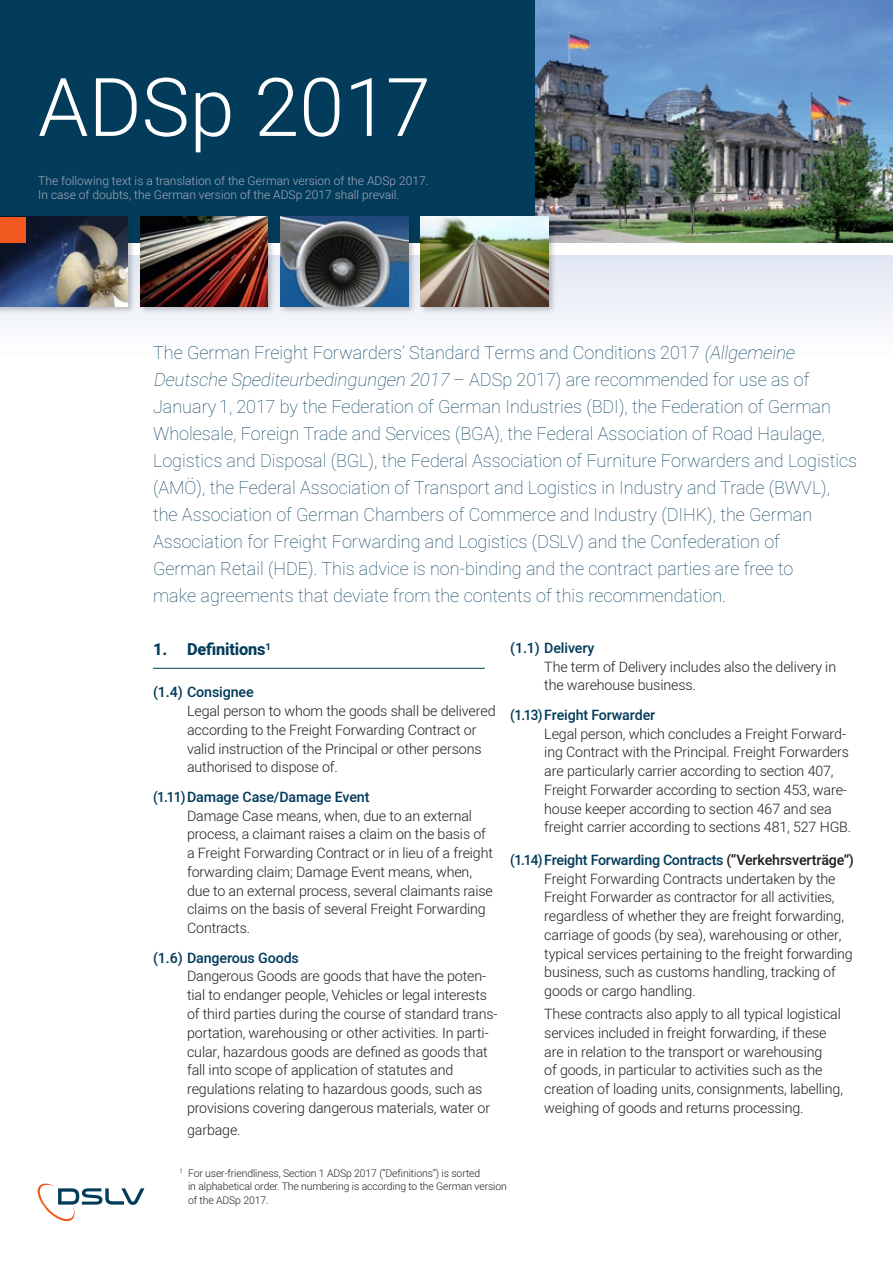
<style>
.page{position:relative;width:893px;height:1263px;background:#fff}
.page>*{position:absolute;margin:0;border:0;box-sizing:border-box;transform-origin:0 0}
.t1{font:300 81px "Heebo";color:#fff}
.t2{font:100 18px/27px "Heebo";color:#033c5b}
.t3{font:800 16.5px "Heebo";letter-spacing:-.01em;color:#033c5b}
.t4{font:300 14.25px/18.8px "Heebo";letter-spacing:-.01em;color:#231f20}
.t5{font:500 14.25px "Heebo";letter-spacing:-.01em;color:#033c5b;scale:.95 1}
.t6{font:500 14.25px "Heebo";letter-spacing:-.01em;color:#033c5b}
.t7{font:300 12px/14.4px "Heebo";color:#a4aab9}
.t8{font:300 10.5px/13.5px "Heebo";letter-spacing:-.01em;color:#231f20}
.s1{font-style:italic}
.s2{font-weight:500;color:#033c5b}
.s3{font-weight:500}
</style>
<div class="page">
<div style="left:0;top:0;width:540px;height:242px;background:#033c5b"></div>
<div style="left:0;top:255px;width:893px;height:102px;background:linear-gradient(to bottom,#dfe5f2,#fdfefe)"></div>
<div style="left:279px;top:215px;width:137px;height:99px;background:#231f20;opacity:.25"></div>
<img style="left:281px;top:217px;width:127px;height:89px">
<div style="left:139px;top:215px;width:137px;height:99px;background:#231f20;opacity:.25"></div>
<img style="left:140px;top:217px;width:128px;height:89px">
<div style="left:0;top:215px;width:135px;height:99px;background:#231f20;opacity:.25"></div>
<img style="left:0;top:217px;width:128px;height:89px">
<div style="left:0;top:217px;width:26px;height:25px;background:#f15921"></div>
<hr style="left:153px;top:668px;width:332px;height:1px;background:#033c5b">
<img style="left:536px;top:0;width:357px;height:242px">
<div style="left:419px;top:215px;width:137px;height:99px;background:#231f20;opacity:.25"></div>
<img style="left:421px;top:217px;width:128px;height:89px">
<svg style="left:37px;top:1183px;width:107px;height:39px"></svg>
<h1 class="t1" style="left:38px;top:51px;width:394px">ADSp 2017</h1>
<p class="t7" style="left:38px;top:173px;width:392px">The following text is a translation of the German version of the ADSp 2017.<br>In case of doubts, the German version of the ADSp 2017 shall prevail.</p>
<p class="t2" style="left:153px;top:339px;width:706px">The German Freight Forwarders’ Standard Terms and Conditions 2017 <span class="s1">(Allgemeine Deutsche Spediteurbedingungen 2017</span> – A D S p 2 0 1 7) a re rec o m m e n d e d fo r u s e a s of January 1, 2017 by the Federation of German Industries (BDI), the Federation of German Wholesale, Foreign Trade and Services (BGA), the Federal Association of Road Haulage, Logistics and Disposal (BGL), the Federal Association of Furniture Forwarders and Logistics (AMÖ), the Federal Association of Transport and Logistics in Industry and Trade (BWVL), the Association of German Chambers of Commerce and Industry (DIHK), the German Association for Freight Forwarding and Logistics (DSLV) and the Confederation of<br>German Retail (HDE). This advice is non-binding and the contract parties are free to<br>make agreements that deviate from the contents of this recommendation.</p>
<p class="t3" style="left:153px;top:638px;width:119px">1. Definitions<sup>1</sup></p>
<p class="t6" style="left:153px;top:682px;width:102px">(1.4) Consignee</p>
<p class="t4" style="left:187px;top:701px;width:310px">Legal person to whom the goods shall be delivered according to the Freight Forwarding Contract or valid instruction of the Principal or other persons authorised to dispose of.</p>
<p class="t5" style="left:153px;top:787px;width:229px">(1.11)Damage Case/Damage Event</p>
<p class="t4" style="left:187px;top:806px;width:307px">Damage Case means, when, due to an external process, a claimant raises a claim on the basis of a Freight Forwarding Contract or in lieu of a freight forwarding claim; Damage Event means, when, due to an external process, several claimants raise claims on the basis of several Freight Forwarding Contracts.</p>
<p class="t6" style="left:153px;top:948px;width:147px">(1.6) Dangerous Goods</p>
<p class="t4" style="left:187px;top:967px;width:312px">Dangerous Goods are goods that have the poten&shy;tial to endanger people, Vehicles or legal interests of third parties during the course of standard trans&shy;portation, warehousing or other activities. In parti&shy;cular, hazardous goods are defined as goods that fall into scope of application of statutes and regulations relating to hazardous goods, such as provisions covering dangerous materials, water or</p>
<p class="t4" style="left:187px;top:1120px;width:55px">garbage.</p>
<p class="t6" style="left:510px;top:638px;width:86px">(1.1) Delivery</p>
<p class="t4" style="left:544px;top:657px;width:293px">The term of Delivery includes also the delivery in the warehouse business.</p>
<p class="t5" style="left:510px;top:705px;width:154px">(1.13)Freight Forwarder</p>
<p class="t4" style="left:544px;top:724px;width:308px">Legal person, which concludes a Freight Forward&shy;ing Contract with the Principal. Freight Forwarders are particularly carrier according to section 407, Freight Forwarder according to section 453, ware&shy;house keeper according to section 467 and sea freight carrier according to sections 481, 527 HGB.</p>
<p class="t4" style="left:544px;top:850px;width:311px;text-indent:-34px"><span class="s2">(1.14)Freight Forwarding Contracts</span> <span class="s3">(“Verkehrsverträge”)<br></span>Freight Forwarding Contracts undertaken by the Freight Forwarder as contractor for all activities, regardless of whether they are freight forwarding, carriage of goods (by sea), warehousing or other, typical services pertaining to the freight forwarding business, such as customs handling, tracking of goods or cargo handling.</p>
<p class="t4" style="left:544px;top:1004px;width:300px">These contracts also apply to all typical logistical services included in freight forwarding, if these are in relation to the transport or warehousing<br>of goods, in particular to activities such as the creation of loading units, consignments, labelling, weighing of goods and returns processing.</p>
<p class="t8" style="left:188px;top:1166px;width:320px;text-indent:-9px"><sup>1</sup> For user-friendliness, Section 1 ADSp 2017 (“Definitions”) is sorted<br>in alphabetical order. The numbering is according to the German version of the ADSp 2017.</p>
</div>
